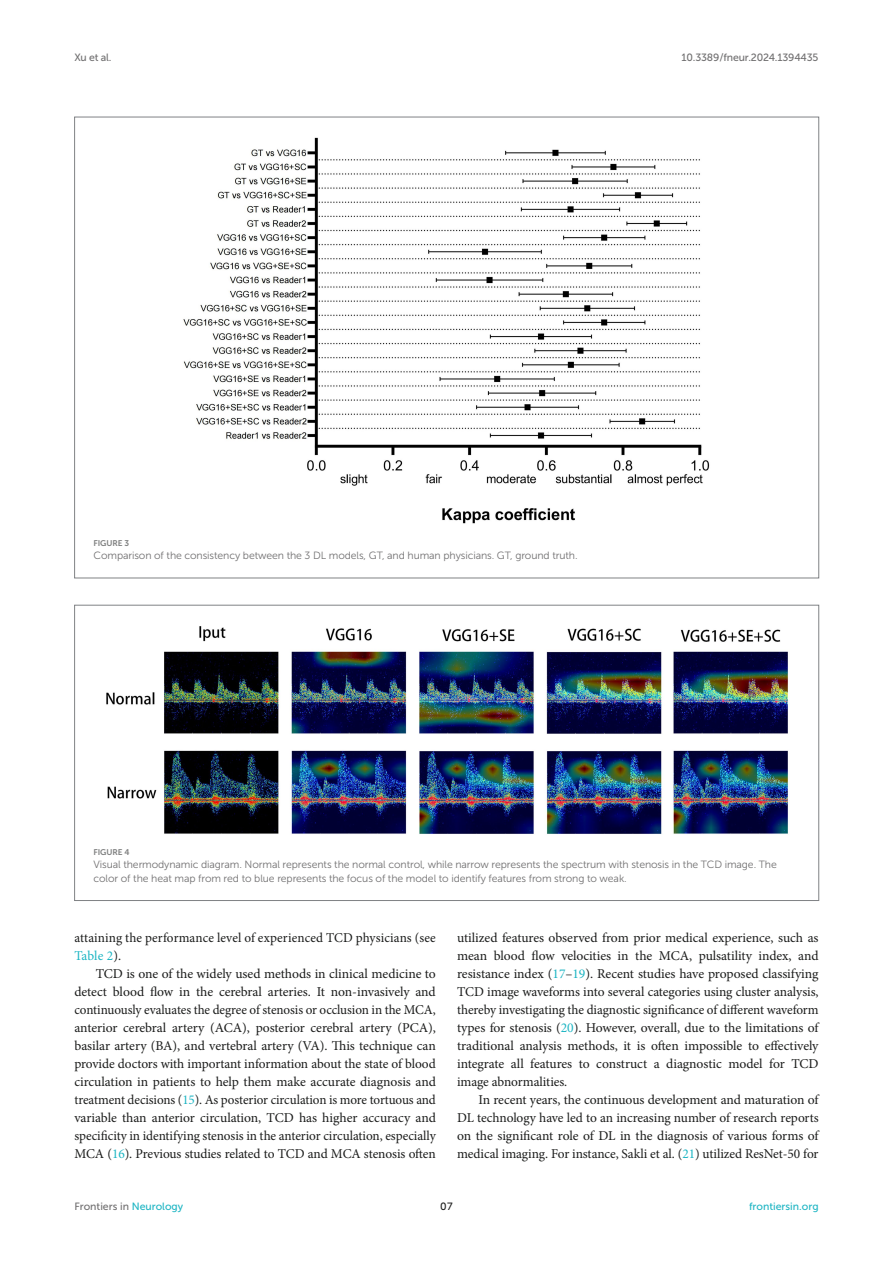
<style>
.page{position:relative;width:893px;height:1263px;background:#fff}
.page>*{position:absolute;margin:0;border:0;box-sizing:border-box;transform-origin:0 0}
.TEXT{font:13.5px/18px "Minion Pro";letter-spacing:-.005em;color:#1b1c1b;text-align:justify}
.TEXT_FLUSH{font:13.5px/18px "Minion Pro";letter-spacing:.01em;color:#1b1c1b}
.FIG_LEG{font:10.5px/13.5px "Museo Sans 300";letter-spacing:-.01em;color:#706f70}
.t1{font:10.5px "Museo Sans 500";letter-spacing:-.015em;color:#706f70}
.t2{font:10.5px "Museo Sans 500";color:#1db5c3}
.t3{font:10.5px "Museo Sans 500";color:#1b1c1b}
.FIG_HD{font:8.25px "Museo Sans 700";letter-spacing:-.01em;color:#7e7f7f}
.s1{color:#1db5c3}
</style>
<div class="page">
<img style="left:183px;top:137px;width:527px;height:387px">
<img style="left:106px;top:626px;width:682px;height:208px">
<p class="t1" style="left:74px;top:51px;width:39px">Xu et al.</p>
<p class="t1" style="left:682px;top:51px;width:138px">10.3389/fneur.2024.1394435</p>
<p class="FIG_HD" style="left:94px;top:538px;width:37px">FIGURE 3</p>
<p class="FIG_LEG" style="left:94px;top:549px;width:486px">Comparison of the consistency between the 3 DL models, GT, and human physicians. GT, ground truth.</p>
<p class="FIG_HD" style="left:94px;top:847px;width:37px">FIGURE 4</p>
<p class="FIG_LEG" style="left:94px;top:858px;width:685px">Visual thermodynamic diagram. Normal represents the normal control, while narrow represents the spectrum with stenosis in the TCD image. The color of the heat map from red to blue represents the focus of the model to identify features from strong to weak.</p>
<p class="TEXT_FLUSH" style="left:74px;top:929px;width:363px">attaining the performance level of experienced TCD physicians (see<br><span class="s1">Table 2</span>).</p>
<p class="TEXT" style="left:74px;top:965px;width:363px;text-indent:21px">TCD is one of the widely used methods in clinical medicine to detect blood flow in the cerebral arteries. It non-invasively and continuously evaluates the degree of stenosis or occlusion in the MCA, anterior cerebral artery (ACA), posterior cerebral artery (PCA), basilar artery (BA), and vertebral artery (VA). This technique can provide doctors with important information about the state of blood circulation in patients to help them make accurate diagnosis and treatment decisions (<span class="s1">15</span>). As posterior circulation is more tortuous and variable than anterior circulation, TCD has higher accuracy and specificity in identifying stenosis in the anterior circulation, especially MCA (<span class="s1">16</span>). Previous studies related to TCD and MCA stenosis often</p>
<p class="TEXT" style="left:457px;top:929px;width:363px">utilized features observed from prior medical experience, such as mean blood flow velocities in the MCA, pulsatility index, and resistance index (<span class="s1">17</span>–<span class="s1">19</span>). Recent studies have proposed classifying TCD image waveforms into several categories using cluster analysis, thereby investigating the diagnostic significance of different waveform types for stenosis (<span class="s1">20</span>). However, overall, due to the limitations of traditional analysis methods, it is often impossible to effectively integrate all features to construct a diagnostic model for TCD image abnormalities.</p>
<p class="TEXT" style="left:457px;top:1091px;width:363px;text-indent:21px">In recent years, the continuous development and maturation of DL technology have led to an increasing number of research reports on the significant role of DL in the diagnosis of various forms of medical imaging. For instance, Sakli et al. (<span class="s1">21</span>) utilized ResNet-50 for</p>
<p class="t1" style="left:74px;top:1200px;width:110px">Frontiers in <span class="s1">Neurology</span></p>
<p class="t3" style="left:440px;top:1200px;width:14px">07</p>
<p class="t2" style="left:749px;top:1200px;width:71px">frontiersin.org</p>
</div>
